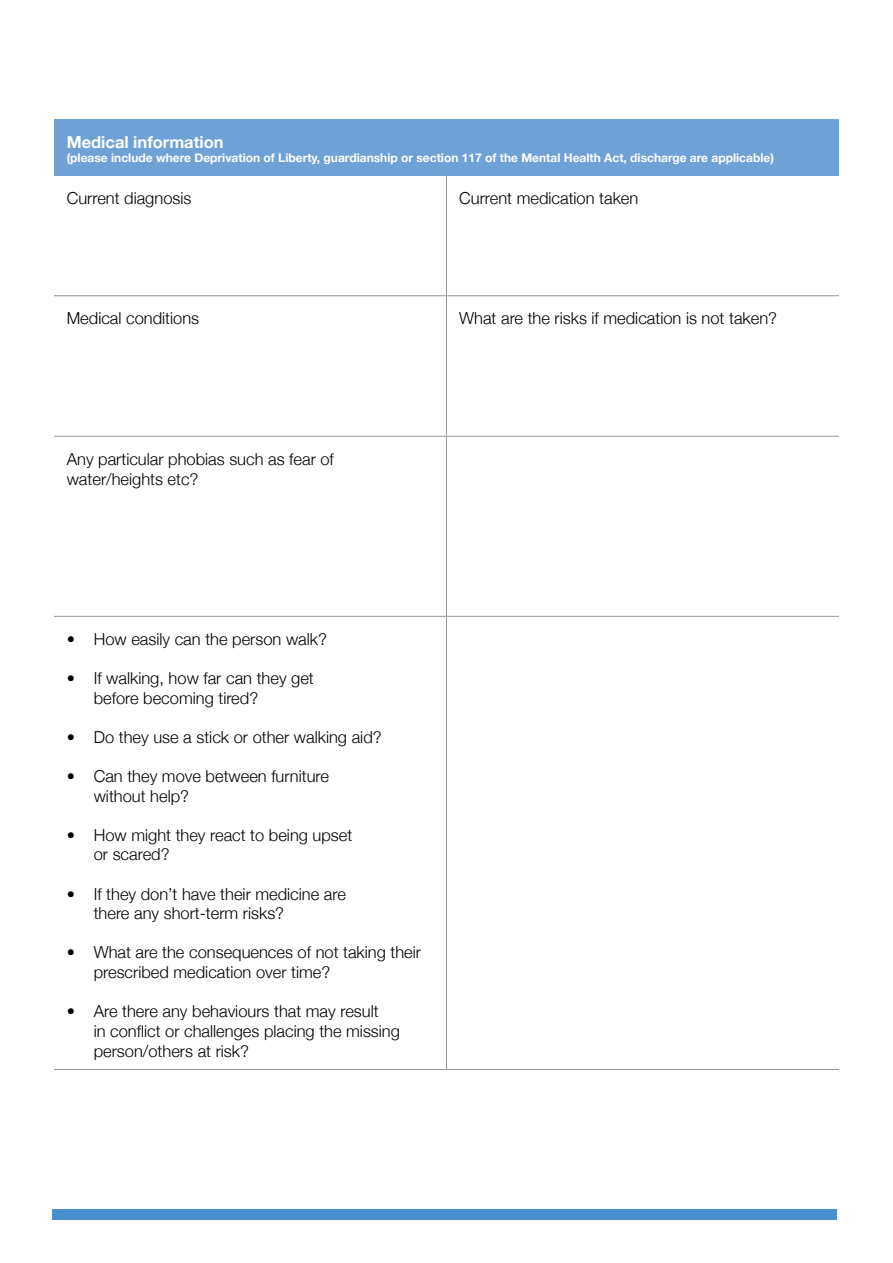
<style>
.page{position:relative;width:893px;height:1263px;background:#fff}
.page>*{position:absolute;margin:0;border:0;box-sizing:border-box;transform-origin:0 0}
.t1{font:300 16.5px/19.8px "Helvetica Neue";color:#000}
.t2{font:700 16.5px "Helvetica Neue";color:#fff}
.t3{font:700 12px "Helvetica Neue";color:#fff}
</style>
<div class="page">
<div style="left:54px;top:119px;width:785px;height:56px;background:#6ea2d6"></div>
<hr style="left:446px;top:175px;width:1px;height:120px;background:#939598">
<hr style="left:446px;top:296px;width:1px;height:140px;background:#939598">
<hr style="left:446px;top:437px;width:1px;height:179px;background:#939598">
<hr style="left:446px;top:617px;width:1px;height:452px;background:#939598">
<hr style="left:54px;top:295px;width:392px;height:1px;background:#939598">
<hr style="left:446px;top:295px;width:393px;height:1px;background:#939598">
<hr style="left:54px;top:436px;width:392px;height:1px;background:#939598">
<hr style="left:446px;top:436px;width:393px;height:1px;background:#939598">
<hr style="left:54px;top:616px;width:392px;height:1px;background:#939598">
<hr style="left:446px;top:616px;width:393px;height:1px;background:#939598">
<hr style="left:54px;top:1069px;width:392px;height:1px;background:#939598">
<hr style="left:446px;top:1069px;width:393px;height:1px;background:#939598">
<div style="left:52px;top:1209px;width:785px;height:10px;background:#4891ce"></div>
<p class="t2" style="left:67px;top:129px;width:158px">Medical information</p>
<p class="t3" style="left:67px;top:149px;width:709px">(please include where Deprivation of Liberty, guardianship or section 117 of the Mental Health Act, discharge are applicable)</p>
<p class="t1" style="left:67px;top:187px;width:126px">Current diagnosis</p>
<p class="t1" style="left:459px;top:187px;width:181px">Current medication taken</p>
<p class="t1" style="left:67px;top:308px;width:134px">Medical conditions</p>
<p class="t1" style="left:459px;top:308px;width:319px">What are the risks if medication is not taken?</p>
<p class="t1" style="left:67px;top:448px;width:269px">Any particular phobias such as fear of water/heights etc?</p>
<p class="t1" style="left:67px;top:628px;width:262px">• How easily can the person walk?</p>
<p class="t1" style="left:94px;top:667px;width:222px;text-indent:-27px">• If walking, how far can they get before becoming tired?</p>
<p class="t1" style="left:67px;top:726px;width:316px">• Do they use a stick or other walking aid?</p>
<p class="t1" style="left:94px;top:765px;width:237px;text-indent:-27px">• Can they move between furniture without help?</p>
<p class="t1" style="left:94px;top:824px;width:260px;text-indent:-27px">• How might they react to being upset or scared?</p>
<p class="t1" style="left:94px;top:883px;width:254px;text-indent:-27px">• If they don’t have their medicine are there any short-term risks?</p>
<p class="t1" style="left:94px;top:941px;width:329px;text-indent:-27px">• What are the consequences of not taking their prescribed medication over time?</p>
<p class="t1" style="left:94px;top:1000px;width:308px;text-indent:-27px">• Are there any behaviours that may result<br>in conflict or challenges placing the missing person/others at risk?</p>
</div>
